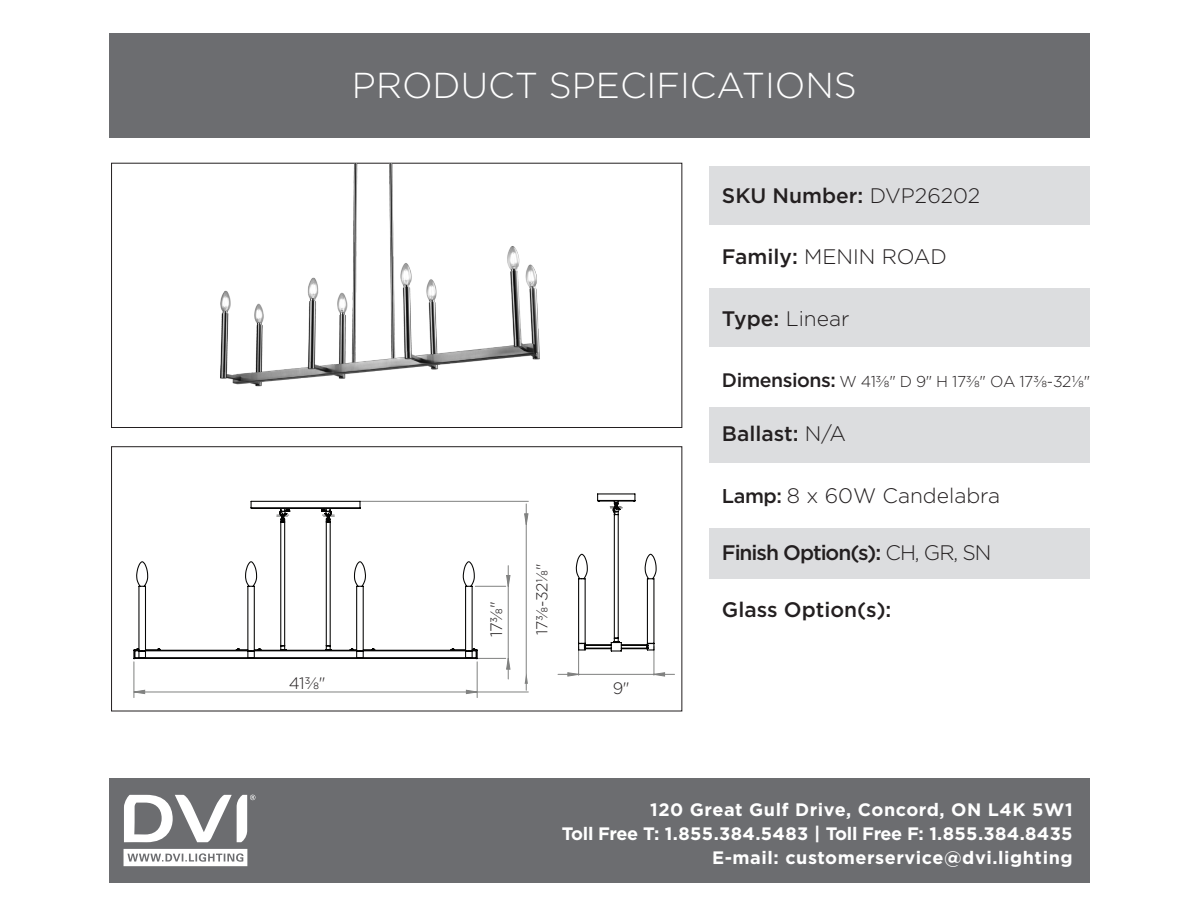
<style>
.page{position:relative;width:1188px;height:918px;background:#fff}
.page>*{position:absolute;margin:0;border:0;box-sizing:border-box;transform-origin:0 0}
.t1{font:300 36px "Gotham";color:#fff}
.t2{font:300 21px "Gotham";color:#231f20}
.t3{font:500 21px "Gotham";color:#231f20}
.t4{font:500 21px "Gotham";letter-spacing:-.05em;color:#231f20}
.t5{font:700 18px/24px "Gotham";letter-spacing:.03em;color:#fff;text-align:right}
.t6{font:300 16.5px "Gotham";letter-spacing:-.025em;color:#231f20}
.t7{font:300 15.75px "Gotham";letter-spacing:-.025em;color:#231f20}
.s1{font-weight:300}
.s2{font-weight:500}
.s3{font-weight:500;font-size:19.5px}
.s4{font-weight:500;font-size:19.95px}
</style>
<div class="page">
<div style="left:710px;top:166px;width:380px;height:59px;background:#dcdddf"></div>
<div style="left:710px;top:288px;width:380px;height:59px;background:#dcdddf"></div>
<div style="left:710px;top:407px;width:380px;height:55px;background:#dcdddf"></div>
<div style="left:710px;top:528px;width:380px;height:51px;background:#dcdddf"></div>
<hr style="left:134px;top:692px;width:394px;height:1px;background:#808180">
<hr style="left:360px;top:501px;width:168px;height:1px;background:#808180">
<hr style="left:477px;top:662px;width:1px;height:36px;background:#808180">
<hr style="left:134px;top:662px;width:1px;height:36px;background:#808180">
<svg style="left:466px;top:689px;width:12px;height:5px"></svg>
<svg style="left:133px;top:689px;width:12px;height:5px"></svg>
<svg style="left:478px;top:566px;width:33px;height:113px"></svg>
<svg style="left:133px;top:500px;width:345px;height:160px"></svg>
<svg style="left:558px;top:493px;width:117px;height:184px"></svg>
<img style="left:189px;top:163px;width:385px;height:224px">
<hr style="left:526px;top:504px;width:1px;height:186px;background:#808180">
<svg style="left:524px;top:513px;width:5px;height:12px"></svg>
<svg style="left:525px;top:673px;width:3px;height:11px"></svg>
<div style="left:110px;top:33px;width:980px;height:104px;background:#6c6d70"></div>
<div style="left:110px;top:778px;width:980px;height:104px;background:#6c6d70"></div>
<svg style="left:124px;top:849px;width:123px;height:17px;background:#e2e2e3"></svg>
<svg style="left:124px;top:795px;width:131px;height:47px"></svg>
<h1 class="t1" style="left:352px;top:62px;width:507px">PRODUCT SPECIFICATIONS</h1>
<p class="t6" style="left:289px;top:672px;width:38px">41⅜"</p>
<p class="t6" style="left:486px;top:637px;width:37px;rotate:-90deg">17⅜"</p>
<p class="t7" style="left:532px;top:635px;width:72px;rotate:-90deg">17⅜-32⅛"</p>
<p class="t6" style="left:613px;top:677px;width:18px">9"</p>
<p class="t3" style="left:722px;top:182px;width:260px">SKU Number: <span class="s1">DVP26202</span></p>
<p class="t2" style="left:722px;top:244px;width:226px"><span class="s2">Family:</span> MENIN ROAD</p>
<p class="t2" style="left:722px;top:305px;width:129px"><span class="s2">Type:</span> Linear</p>
<p class="t7" style="left:722px;top:372px;width:370px"><span class="s3">Dimensions:</span> W 41⅜" D 9" H 17⅜" OA 17⅜-32⅛"</p>
<p class="t3" style="left:722px;top:420px;width:126px">Ballast: <span class="s1">N/A</span></p>
<p class="t2" style="left:722px;top:482px;width:280px"><span class="s4">Lamp:</span> 8 x 60W Candelabra</p>
<p class="t4" style="left:722px;top:539px;width:271px">Finish Option(s): <span class="s1">CH, GR, SN</span></p>
<p class="t3" style="left:722px;top:596px;width:171px">Glass Option(s):</p>
<p class="t5" style="left:562px;top:797px;width:512px">120 Great Gulf Drive, Concord, ON L4K 5W1<br>Toll Free T: 1.855.384.5483 | Toll Free F: 1.855.384.8435<br>E-mail: customerservice@dvi.lighting</p>
</div>
